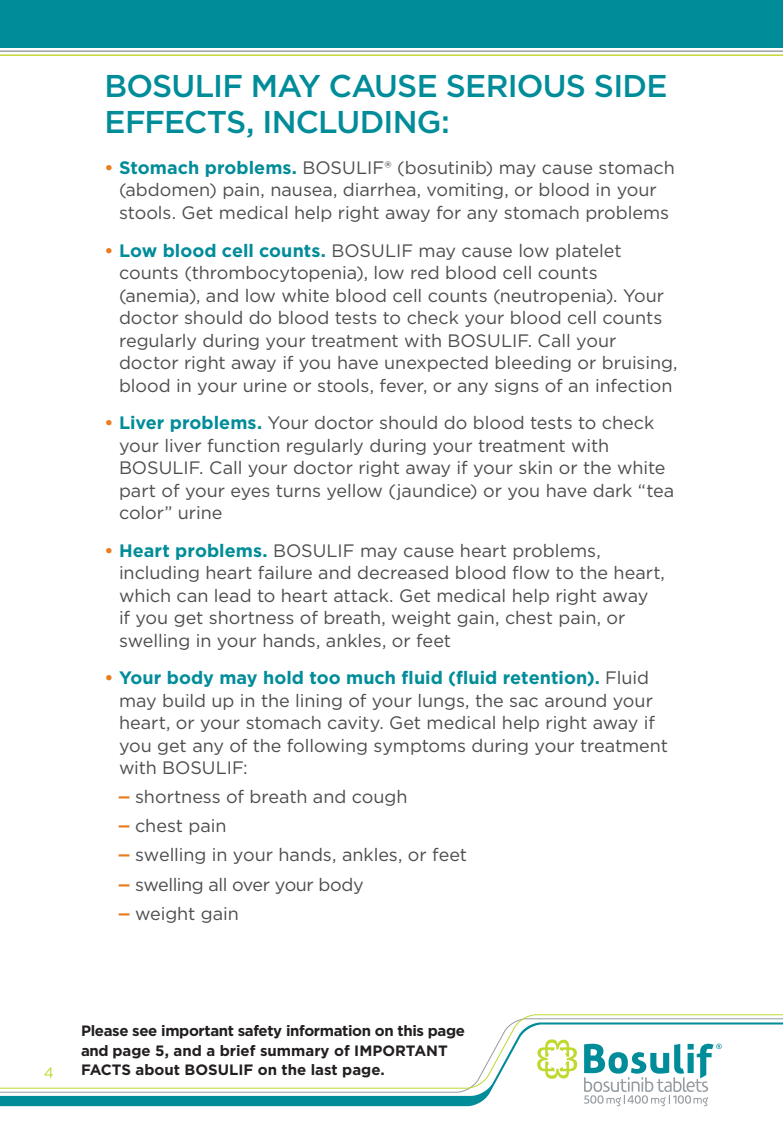
<style>
.page{position:relative;width:783px;height:1134px;background:#fff}
.page>*{position:absolute;margin:0;border:0;box-sizing:border-box;transform-origin:0 0}
.t1{font:500 31.5px/36px "Gotham";letter-spacing:-.025em;color:#008c99}
.t2{font:18px/22.5px "Gotham";letter-spacing:-.005em;color:#4d4d4f}
.t3{font:18px "Gotham";letter-spacing:-.025em;color:#4d4d4f}
.t4{font:700 15px/19.5px "Gotham";letter-spacing:-.015em;color:#231f20}
.t5{font:15px "Gotham";color:#c1d72f}
.s1{font-weight:700;color:#e87d1e}
.s2{font-weight:700;color:#008c99}
.s3{font-family:"Gotham Condensed";font-weight:700;color:#e87d1e}
</style>
<div class="page">
<svg style="left:0;top:1089px;width:492px;height:17px;fill:#008c99"></svg>
<svg style="left:0;top:1014px;width:783px;height:75px"></svg>
<svg style="left:537px;top:1039px;width:40px;height:40px"></svg>
<svg style="left:584px;top:1044px;width:138px;height:62px"></svg>
<hr style="left:0;top:51px;width:783px;height:1px;background:#949ca1">
<hr style="left:0;top:55px;width:783px;height:1px;background:#c1d72f">
<div style="left:0;top:0;width:783px;height:48px;background:#008c99"></div>
<h1 class="t1" style="left:105px;top:68px;width:564px">BOSULIF MAY CAUSE SERIOUS SIDE<br>EFFECTS, INCLUDING:</h1>
<p class="t2" style="left:105px;top:156px;width:572px;text-align:center"><span class="s1">•</span> <span class="s2">Stomach problems.</span> BOSULIF® (bosutinib) may cause stomach (abdomen) pain, nausea, diarrhea, vomiting, or blood in your stools. Get medical help right away for any stomach problems</p>
<p class="t2" style="left:119px;top:239px;width:560px;text-indent:-14px"><span class="s1">•</span> <span class="s2">Low blood cell counts.</span> BOSULIF may cause low platelet counts (thrombocytopenia), low red blood cell counts (anemia), and low white blood cell counts (neutropenia). Your doctor should do blood tests to check your blood cell counts regularly during your treatment with BOSULIF. Call your doctor right away if you have unexpected bleeding or bruising, blood in your urine or stools, fever, or any signs of an infection</p>
<p class="t2" style="left:119px;top:411px;width:557px;text-indent:-14px"><span class="s1">•</span> <span class="s2">Liver problems.</span> Your doctor should do blood tests to check your liver function regularly during your treatment with BOSULIF. Call your doctor right away if your skin or the white part of your eyes turns yellow (jaundice) or you have dark “tea color” urine</p>
<p class="t2" style="left:119px;top:539px;width:548px;text-indent:-14px"><span class="s1">•</span> <span class="s2">Heart problems.</span> BOSULIF may cause heart problems, including heart failure and decreased blood flow to the heart, which can lead to heart attack. Get medical help right away<br>if you get shortness of breath, weight gain, chest pain, or swelling in your hands, ankles, or feet</p>
<p class="t2" style="left:119px;top:666px;width:550px;text-indent:-14px"><span class="s1">•</span> <span class="s2">Your body may hold too much fluid (fluid retention).</span> Fluid may build up in the lining of your lungs, the sac around your heart, or your stomach cavity. Get medical help right away if you get any of the following symptoms during your treatment with BOSULIF:</p>
<p class="t2" style="left:118px;top:785px;width:291px"><span class="s3">—</span> shortness of breath and cough</p>
<p class="t2" style="left:118px;top:814px;width:110px"><span class="s3">—</span> chest pain</p>
<p class="t2" style="left:118px;top:843px;width:351px"><span class="s3">—</span> swelling in your hands, ankles, or feet</p>
<p class="t3" style="left:118px;top:873px;width:247px"><span class="s3">—</span> swelling all over your body</p>
<p class="t2" style="left:118px;top:902px;width:122px"><span class="s3">—</span> weight gain</p>
<p class="t5" style="left:44px;top:1064px;width:12px">4</p>
<p class="t4" style="left:81px;top:1021px;width:385px">Please see important safety information on this page and page 5, and a brief summary of IMPORTANT<br>FACTS about BOSULIF on the last page.</p>
</div>
